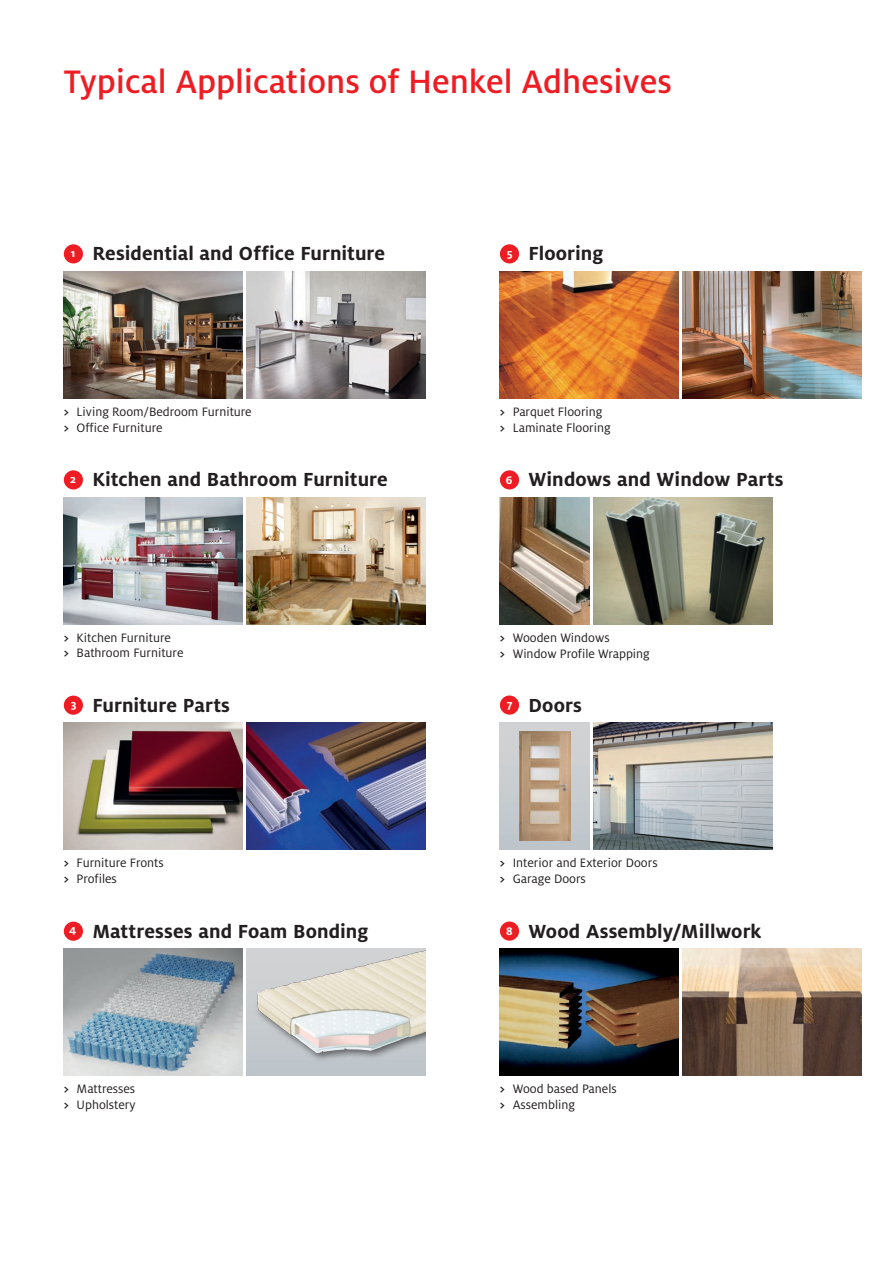
<style>
.page{position:relative;width:885px;height:1263px;background:#fff}
.page>*{position:absolute;margin:0;border:0;box-sizing:border-box;transform-origin:0 0}
.Headline_24_26_grey{font:500 36px "Milo Pro";color:#ee1d23}
.Headline_14pt_schwar{font:700 21px "Milo Pro";letter-spacing:.005em;color:#231f20}
.t1{font:13.5px "Milo Pro";color:#231f20}
.t2{font:700 12.15px "Milo Pro";color:#fff}
.s1{font-weight:500}
</style>
<div class="page">
<div style="left:64px;top:244px;width:19px;height:19px;background:#ee1d23;border-radius:50%"></div>
<img style="left:64px;top:271px;width:178px;height:128px">
<img style="left:247px;top:271px;width:178px;height:128px">
<div style="left:64px;top:470px;width:19px;height:19px;background:#ee1d23;border-radius:50%"></div>
<img style="left:64px;top:497px;width:178px;height:128px">
<img style="left:247px;top:497px;width:178px;height:128px">
<div style="left:64px;top:696px;width:19px;height:19px;background:#ee1d23;border-radius:50%"></div>
<img style="left:64px;top:722px;width:178px;height:128px">
<img style="left:247px;top:722px;width:178px;height:128px">
<div style="left:64px;top:922px;width:19px;height:19px;background:#ee1d23;border-radius:50%"></div>
<img style="left:64px;top:948px;width:178px;height:128px">
<img style="left:247px;top:948px;width:178px;height:128px">
<div style="left:500px;top:244px;width:19px;height:19px;background:#ee1d23;border-radius:50%"></div>
<img style="left:500px;top:271px;width:178px;height:128px">
<img style="left:682px;top:271px;width:179px;height:128px">
<div style="left:500px;top:470px;width:19px;height:19px;background:#ee1d23;border-radius:50%"></div>
<img style="left:500px;top:497px;width:89px;height:128px">
<img style="left:593px;top:497px;width:179px;height:128px">
<div style="left:500px;top:695px;width:19px;height:20px;background:#ee1d23;border-radius:50%"></div>
<div style="left:500px;top:722px;width:89px;height:128px;background:#c9cdd0"></div>
<img style="left:519px;top:732px;width:51px;height:108px">
<img style="left:593px;top:722px;width:179px;height:128px">
<div style="left:500px;top:921px;width:19px;height:20px;background:#ee1d23;border-radius:50%"></div>
<img style="left:500px;top:948px;width:178px;height:128px">
<img style="left:682px;top:948px;width:179px;height:128px">
<p class="Headline_24_26_grey" style="left:64px;top:62px;width:609px">Typical Applications of Henkel Adhesives</p>
<p class="t2" style="left:71px;top:246px;width:6px">1</p>
<p class="Headline_14pt_schwar" style="left:92px;top:242px;width:294px">Residential and Office Furniture</p>
<p class="t2" style="left:506px;top:246px;width:7px">5</p>
<p class="Headline_14pt_schwar" style="left:528px;top:242px;width:76px">Flooring</p>
<p class="t1" style="left:64px;top:404px;width:189px"><span class="s1">&gt;</span> Living Room/Bedroom Furniture</p>
<p class="t1" style="left:64px;top:420px;width:100px"><span class="s1">&gt;</span> Office Furniture</p>
<p class="t1" style="left:500px;top:404px;width:104px"><span class="s1">&gt;</span> Parquet Flooring</p>
<p class="t1" style="left:500px;top:420px;width:112px"><span class="s1">&gt;</span> Laminate Flooring</p>
<p class="t2" style="left:70px;top:472px;width:7px">2</p>
<p class="Headline_14pt_schwar" style="left:92px;top:468px;width:297px">Kitchen and Bathroom Furniture</p>
<p class="t2" style="left:505px;top:473px;width:8px">6</p>
<p class="Headline_14pt_schwar" style="left:528px;top:468px;width:256px">Windows and Window Parts</p>
<p class="t1" style="left:64px;top:630px;width:109px"><span class="s1">&gt;</span> Kitchen Furniture</p>
<p class="t1" style="left:64px;top:645px;width:121px"><span class="s1">&gt;</span> Bathroom Furniture</p>
<p class="t1" style="left:500px;top:630px;width:111px"><span class="s1">&gt;</span> Wooden Windows</p>
<p class="t1" style="left:500px;top:646px;width:151px"><span class="s1">&gt;</span> Window Profile Wrapping</p>
<p class="t2" style="left:71px;top:697px;width:7px">3</p>
<p class="Headline_14pt_schwar" style="left:92px;top:693px;width:139px">Furniture Parts</p>
<p class="t2" style="left:506px;top:697px;width:7px">7</p>
<p class="Headline_14pt_schwar" style="left:528px;top:693px;width:55px">Doors</p>
<p class="t1" style="left:64px;top:855px;width:101px"><span class="s1">&gt;</span> Furniture Fronts</p>
<p class="t1" style="left:64px;top:871px;width:55px"><span class="s1">&gt;</span> Profiles</p>
<p class="t1" style="left:500px;top:855px;width:159px"><span class="s1">&gt;</span> Interior and Exterior Doors</p>
<p class="t1" style="left:500px;top:871px;width:87px"><span class="s1">&gt;</span> Garage Doors</p>
<p class="t2" style="left:69px;top:922px;width:9px">4</p>
<p class="Headline_14pt_schwar" style="left:92px;top:919px;width:278px">Mattresses and Foam Bonding</p>
<p class="t2" style="left:506px;top:924px;width:8px">8</p>
<p class="Headline_14pt_schwar" style="left:528px;top:919px;width:234px">Wood Assembly/Millwork</p>
<p class="t1" style="left:64px;top:1081px;width:73px"><span class="s1">&gt;</span> Mattresses</p>
<p class="t1" style="left:64px;top:1097px;width:73px"><span class="s1">&gt;</span> Upholstery</p>
<p class="t1" style="left:500px;top:1081px;width:118px"><span class="s1">&gt;</span> Wood based Panels</p>
<p class="t1" style="left:500px;top:1097px;width:77px"><span class="s1">&gt;</span> Assembling</p>
</div>
